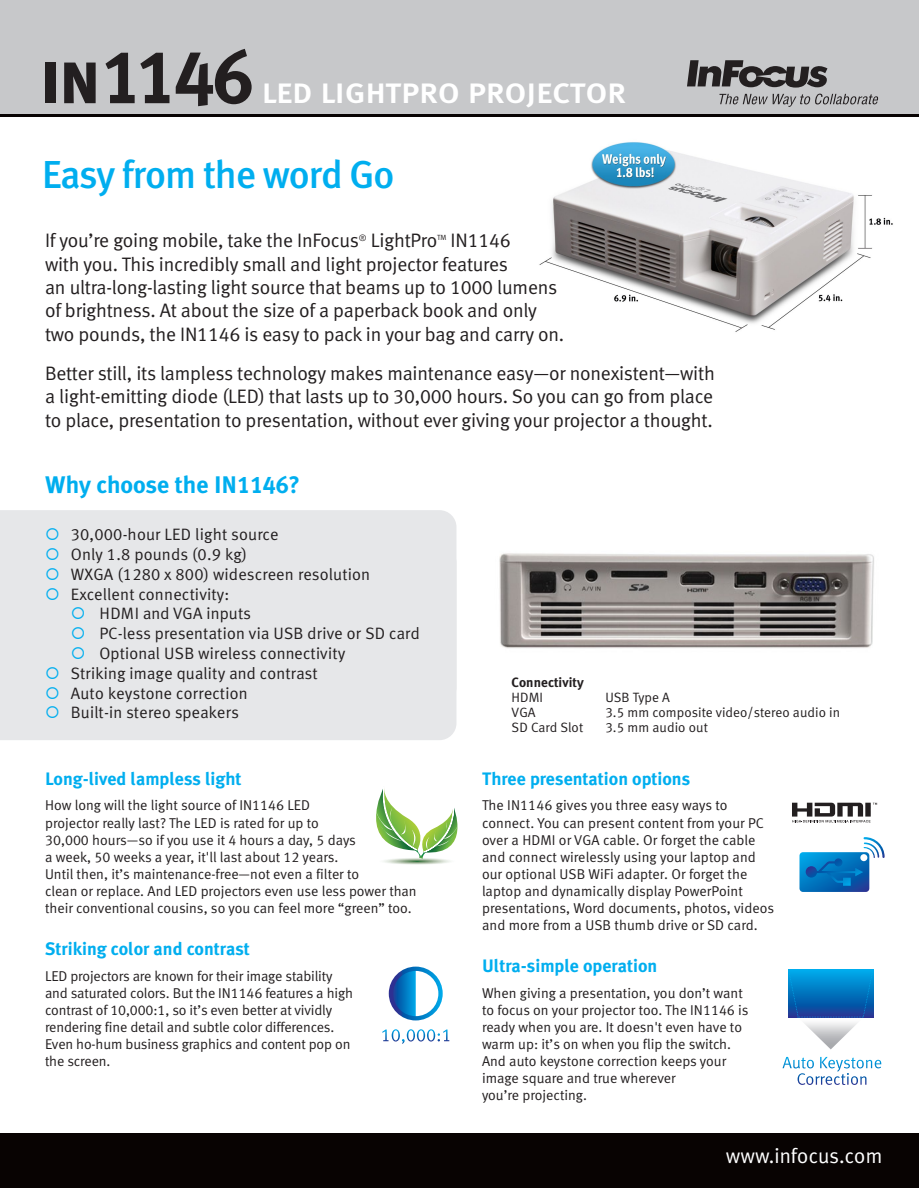
<style>
.page{position:relative;width:919px;height:1188px;background:#fff}
.page>*{position:absolute;margin:0;border:0;box-sizing:border-box;transform-origin:0 0}
.t1{font:39px "Meta Medium LF";letter-spacing:-.025em;color:#00aeef}
.t2{font:36px "Meta Medium LF Caps";letter-spacing:-.025em;color:#fff}
.t3{font:700 24px "Meta Plus";color:#00aeef}
.t4{font:21px "Meta Plus Normal";letter-spacing:.005em;color:#fff}
.t5{font:19.5px/23.4px "Meta Normal LF";letter-spacing:-.01em;color:#231f20}
.t6{font:700 18px "Meta Plus";color:#00aeef}
.t7{font:16.5px "Meta Plus Normal";letter-spacing:.01em;color:#231f20}
.t8{font:16.5px "Meta Normal LF";letter-spacing:.01em;color:#231f20}
.t9{font:14.25px/17.1px "Meta Normal LF";color:#231f20}
.t10{font:13.5px "Meta Normal LF";letter-spacing:.005em;color:#231f20}
.t11{font:700 13.5px "Meta Plus";letter-spacing:.005em;color:#231f20}
.t12{font:7.5px "Meta Normal LF";color:#231f20}
.s1{font-family:"Meta Plus Bold Caps";font-size:75.75px;color:#231f20}
.s2{font-family:"Meta Plus Bold Caps";font-weight:400}
.s3{color:#00aeef}
</style>
<div class="page">
<img style="left:539px;top:142px;width:354px;height:190px">
<hr style="left:0;top:113px;width:918px;height:3px;background:#080302">
<div style="left:0;top:0;width:918px;height:113px;background:#c7c8ca"></div>
<div style="left:0;top:510px;width:456px;height:36px;background:#e6e7e9"></div>
<div style="left:0;top:546px;width:456px;height:194px;background:#e6e7e9"></div>
<svg style="left:376px;top:788px;width:82px;height:77px"></svg>
<svg style="left:388px;top:967px;width:54px;height:53px"></svg>
<svg style="left:382px;top:1029px;width:67px;height:15px"></svg>
<svg style="left:792px;top:803px;width:84px;height:19px"></svg>
<svg style="left:799px;top:837px;width:85px;height:55px"></svg>
<svg style="left:859px;top:854px;width:7px;height:7px"></svg>
<svg style="left:782px;top:1057px;width:98px;height:28px"></svg>
<svg style="left:788px;top:970px;width:84px;height:79px"></svg>
<div style="left:0;top:1133px;width:918px;height:55px;background:#080302"></div>
<svg style="left:687px;top:60px;width:140px;height:28px"></svg>
<svg style="left:719px;top:94px;width:159px;height:13px"></svg>
<img style="left:499px;top:553px;width:375px;height:95px">
<h2 class="t2" style="left:39px;top:70px;width:588px"><span class="s1">in1146</span> led lightpro projector</h2>
<h1 class="t1" style="left:42px;top:152px;width:354px">Easy from the word Go</h1>
<h3 class="t5" style="left:45px;top:229px;width:393px">If you’re going mobile, take the InFocus<sup>®</sup> LightPro</h3>
<p class="t12" style="left:437px;top:233px;width:11px">TM</p>
<p class="t5" style="left:45px;top:229px;width:520px;text-indent:405px">IN1146<br>with you. This incredibly small and light projector features<br>an ultra-long-lasting light source that beams up to 1000 lumens of brightness. At about the size of a paperback book and only two pounds, the IN1146 is easy to pack in your bag and carry on.</p>
<p class="t5" style="left:45px;top:361px;width:671px;text-align:justify">Better still, its lampless technology makes maintenance easy—or nonexistent—with a light-emitting diode (LED) that lasts up to 30,000 hours. So you can go from place to place, presentation to presentation, without ever giving your projector a thought.</p>
<h3 class="t3" style="left:45px;top:471px;width:256px">Why choose the IN<span class="s2">1146</span>?</h3>
<p class="t8" style="left:45px;top:525px;width:234px"><span class="s3">○</span> 30,000-hour LED light source</p>
<p class="t8" style="left:45px;top:545px;width:203px"><span class="s3">○</span> Only 1.8 pounds (0.9 kg)</p>
<p class="t8" style="left:45px;top:565px;width:326px"><span class="s3">○</span> WXGA (1280 x 800) widescreen resolution</p>
<p class="t8" style="left:45px;top:584px;width:185px"><span class="s3">○</span> Excellent connectivity:</p>
<p class="t7" style="left:71px;top:604px;width:182px"><span class="s3">○</span> HDMI and VGA inputs</p>
<p class="t7" style="left:71px;top:624px;width:350px"><span class="s3">○</span> PC-less presentation via USB drive or SD card</p>
<p class="t7" style="left:71px;top:644px;width:276px"><span class="s3">○</span> Optional USB wireless connectivity</p>
<p class="t7" style="left:45px;top:664px;width:274px"><span class="s3">○</span> Striking image quality and contrast</p>
<p class="t7" style="left:45px;top:683px;width:204px"><span class="s3">○</span> Auto keystone correction</p>
<p class="t7" style="left:45px;top:703px;width:195px"><span class="s3">○</span> Built-in stereo speakers</p>
<p class="t6" style="left:45px;top:768px;width:198px">Long-lived lampless light</p>
<p class="t9" style="left:45px;top:797px;width:373px">How long will the light source of IN1146 LED<br>projector really last? The LED is rated for up to<br>30,000 hours—so if you use it 4 hours a day, 5 days<br>a week, 50 weeks a year, it'll last about 12 years.<br>Until then, it’s maintenance-free—not even a filter to<br>clean or replace. And LED projectors even use less power than their conventional cousins, so you can feel more “green” too.</p>
<p class="t6" style="left:45px;top:938px;width:206px">Striking color and contrast</p>
<p class="t9" style="left:45px;top:967px;width:309px">LED projectors are known for their image stability and saturated colors. But the IN1146 features a high contrast of 10,000:1, so it’s even better at vividly rendering fine detail and subtle color differences.<br>Even ho-hum business graphics and content pop on the screen.</p>
<p class="t11" style="left:511px;top:675px;width:74px">Connectivity</p>
<p class="t10" style="left:511px;top:690px;width:33px">HDMI</p>
<p class="t10" style="left:605px;top:690px;width:66px">USB Type A</p>
<p class="t10" style="left:511px;top:705px;width:26px">VGA</p>
<p class="t10" style="left:605px;top:705px;width:236px">3.5 mm composite video/stereo audio in</p>
<p class="t10" style="left:511px;top:720px;width:73px">SD Card Slot</p>
<p class="t10" style="left:605px;top:720px;width:104px">3.5 mm audio out</p>
<p class="t6" style="left:482px;top:768px;width:209px">Three presentation options</p>
<p class="t9" style="left:482px;top:797px;width:293px">The IN1146 gives you three easy ways to connect. You can present content from your PC over a HDMI or VGA cable. Or forget the cable and connect wirelessly using your laptop and our optional USB WiFi adapter. Or forget the laptop and dynamically display PowerPoint presentations, Word documents, photos, videos and more from a USB thumb drive or SD card.</p>
<p class="t6" style="left:482px;top:956px;width:177px">Ultra-simple operation</p>
<p class="t9" style="left:482px;top:984px;width:268px">When giving a presentation, you don’t want to focus on your projector too. The IN1146 is ready when you are. It doesn't even have to warm up: it’s on when you flip the switch.<br>And auto keystone correction keeps your image square and true wherever<br>you’re projecting.</p>
<h3 class="t4" style="left:725px;top:1143px;width:158px">www.infocus.com</h3>
</div>
